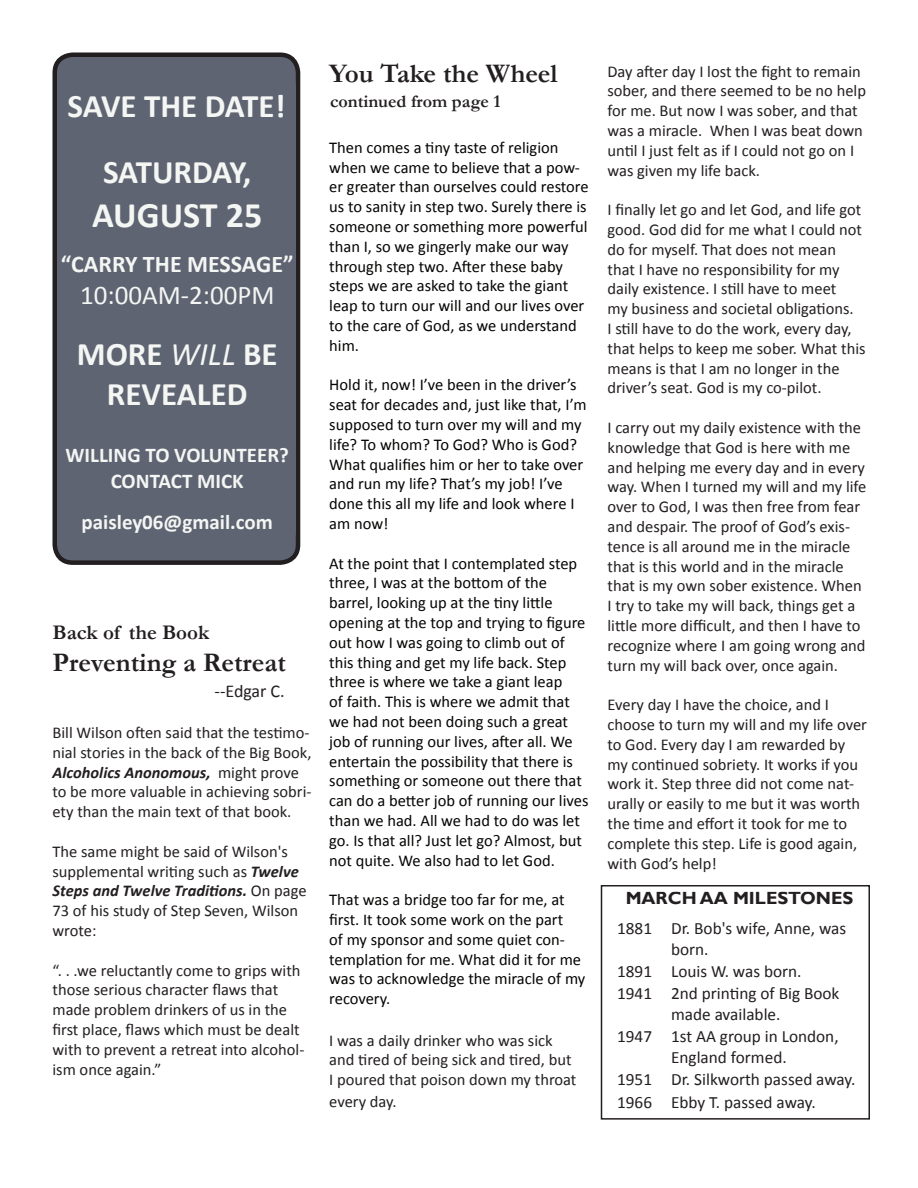
<style>
.page{position:relative;width:918px;height:1188px;background:#fff}
.page>*{position:absolute;margin:0;border:0;box-sizing:border-box;transform-origin:0 0}
.t1{font:700 36px "Calibri";color:#f4f6f4}
.t2{font:700 33px "Calibri";color:#f4f6f4}
.t3{font:700 27px "Garamond";color:#231f20}
.t4{font:27px "Calibri";color:#f4f6f4}
.t5{font:700 24px "Calibri";color:#f4f6f4}
.t6{font:700 21px "Calibri";color:#f4f6f4}
.t7{font:700 21px "Garamond";color:#231f20}
.t8{font:700 18px "Garamond";color:#231f20}
.t9{font:700 18px "Gill Sans";color:#231f20}
.t10{font:18px "Calibri";letter-spacing:-.005em;color:#231f20}
.t11{font:17.25px/20.7px "Calibri";color:#231f20;text-align:center}
.t12{font:16.5px/19.8px "Calibri";color:#231f20}
.t13{font:16.5px/19.8px "Calibri";color:#040503}
.s1{font-weight:400;font-style:italic}
.s2{font-weight:700;font-style:italic}
</style>
<div class="page">
<div style="left:601px;top:885px;width:269px;height:235px;border:2px solid #231f20"></div>
<div style="left:55px;top:55px;width:243px;height:508px;background:#5f6472;border-radius:18px"></div>
<div style="left:52px;top:52px;width:248px;height:513px;border:4px solid #231f20;border-radius:18px"></div>
<div style="left:59px;top:68px;width:237px;height:481px;background:#5f6472;border-radius:18px"></div>
<p class="t2" style="left:68px;top:85px;width:219px">SAVE THE DATE!</p>
<p class="t2" style="left:103px;top:151px;width:150px">SATURDAY,</p>
<p class="t1" style="left:92px;top:192px;width:172px">AUGUST 25</p>
<p class="t5" style="left:61px;top:248px;width:234px">“CARRY THE MESSAGE”</p>
<p class="t4" style="left:80px;top:278px;width:196px">10:00AM-2:00PM</p>
<p class="t2" style="left:77px;top:333px;width:202px">MORE <span class="s1">WILL</span> BE</p>
<p class="t2" style="left:107px;top:373px;width:142px">REVEALED</p>
<p class="t6" style="left:66px;top:442px;width:225px">WILLING TO VOLUNTEER?</p>
<p class="t6" style="left:111px;top:467px;width:135px">CONTACT MICK</p>
<p class="t6" style="left:82px;top:509px;width:193px">paisley06@gmail.com</p>
<p class="t7" style="left:52px;top:618px;width:158px">Back of the Book</p>
<p class="t3" style="left:52px;top:644px;width:235px">Preventing a Retreat</p>
<p class="t10" style="left:214px;top:679px;width:72px">--Edgar C.</p>
<p class="t12" style="left:52px;top:723px;width:261px">Bill Wilson often said that the testimo&shy;nial stories in the back of the Big Book, <span class="s2">Alcoholics Anonomous,</span> might prove to be more valuable in achieving sobri&shy;ety than the main text of that book.</p>
<p class="t12" style="left:52px;top:841px;width:256px">The same might be said of Wilson's supplemental writing such as <span class="s2">Twelve<br>Steps and Twelve Traditions.</span> On page<br>73 of his study of Step Seven, Wilson wrote:</p>
<p class="t12" style="left:52px;top:960px;width:254px">“. . .we reluctantly come to grips with those serious character flaws that made problem drinkers of us in the first place, flaws which must be dealt with to prevent a retreat into alcohol&shy;ism once again.”</p>
<p class="t3" style="left:329px;top:55px;width:230px">You Take the Wheel</p>
<p class="t8" style="left:330px;top:89px;width:172px">continued from page 1</p>
<p class="t13" style="left:329px;top:137px;width:261px">Then comes a tiny taste of religion when we came to believe that a pow&shy;er greater than ourselves could restore us to sanity in step two. Surely there is someone or something more powerful than I, so we gingerly make our way through step two. After these baby steps we are asked to take the giant leap to turn our will and our lives over to the care of God, as we understand him.</p>
<p class="t13" style="left:329px;top:375px;width:259px">Hold it, now! I’ve been in the driver’s seat for decades and, just like that, I’m supposed to turn over my will and my life? To whom? To God? Who is God?<br>What qualifies him or her to take over and run my life? That’s my job! I’ve done this all my life and look where I am now!</p>
<p class="t13" style="left:329px;top:553px;width:261px">At the point that I contemplated step three, I was at the bottom of the barrel, looking up at the tiny little opening at the top and trying to figure out how I was going to climb out of this thing and get my life back. Step three is where we take a giant leap<br>of faith. This is where we admit that we had not been doing such a great job of running our lives, after all. We entertain the possibility that there is something or someone out there that can do a better job of running our lives than we had. All we had to do was let go. Is that all? Just let go? Almost, but not quite. We also had to let God.</p>
<p class="t13" style="left:329px;top:890px;width:258px">That was a bridge too far for me, at first. It took some work on the part<br>of my sponsor and some quiet con&shy;templation for me. What did it for me was to acknowledge the miracle of my recovery.</p>
<p class="t12" style="left:329px;top:1030px;width:249px">I was a daily drinker who was sick and tired of being sick and tired, but<br>I poured that poison down my throat</p>
<p class="t12" style="left:329px;top:1091px;width:69px">every day.</p>
<p class="t12" style="left:608px;top:61px;width:260px">Day after day I lost the fight to remain sober, and there seemed to be no help for me. But now I was sober, and that was a miracle. When I was beat down until I just felt as if I could not go on I was given my life back.</p>
<p class="t12" style="left:608px;top:200px;width:260px">I finally let go and let God, and life got good. God did for me what I could not do for myself. That does not mean that I have no responsibility for my daily existence. I still have to meet<br>my business and societal obligations.<br>I still have to do the work, every day, that helps to keep me sober. What this means is that I am no longer in the driver’s seat. God is my co-pilot.</p>
<p class="t12" style="left:608px;top:418px;width:260px">I carry out my daily existence with the knowledge that God is here with me and helping me every day and in every way. When I turned my will and my life over to God, I was then free from fear and despair. The proof of God’s exis&shy;tence is all around me in the miracle that is this world and in the miracle that is my own sober existence. When I try to take my will back, things get a little more difficult, and then I have to recognize where I am going wrong and turn my will back over, once again.</p>
<p class="t12" style="left:608px;top:695px;width:261px">Every day I have the choice, and I choose to turn my will and my life over to God. Every day I am rewarded by my continued sobriety. It works if you work it. Step three did not come nat&shy;urally or easily to me but it was worth the time and effort it took for me to complete this step. Life is good again, with God’s help!</p>
<p class="t9" style="left:626px;top:887px;width:229px">MARCH AA MILESTONES</p>
<p class="t11" style="left:671px;top:918px;width:177px;text-align:left;text-indent:-54px">1881 Dr. Bob's wife, Anne, was born.</p>
<p class="t11" style="left:617px;top:961px;width:186px">1891 Louis W. was born.</p>
<p class="t11" style="left:617px;top:983px;width:224px">1941 2nd printing of Big Book made available.</p>
<p class="t11" style="left:617px;top:1026px;width:223px">1947 1st AA group in London,<br>England formed.</p>
<p class="t11" style="left:617px;top:1069px;width:240px">1951 Dr. Silkworth passed away.</p>
<p class="t11" style="left:617px;top:1092px;width:200px">1966 Ebby T. passed away.</p>
</div>
